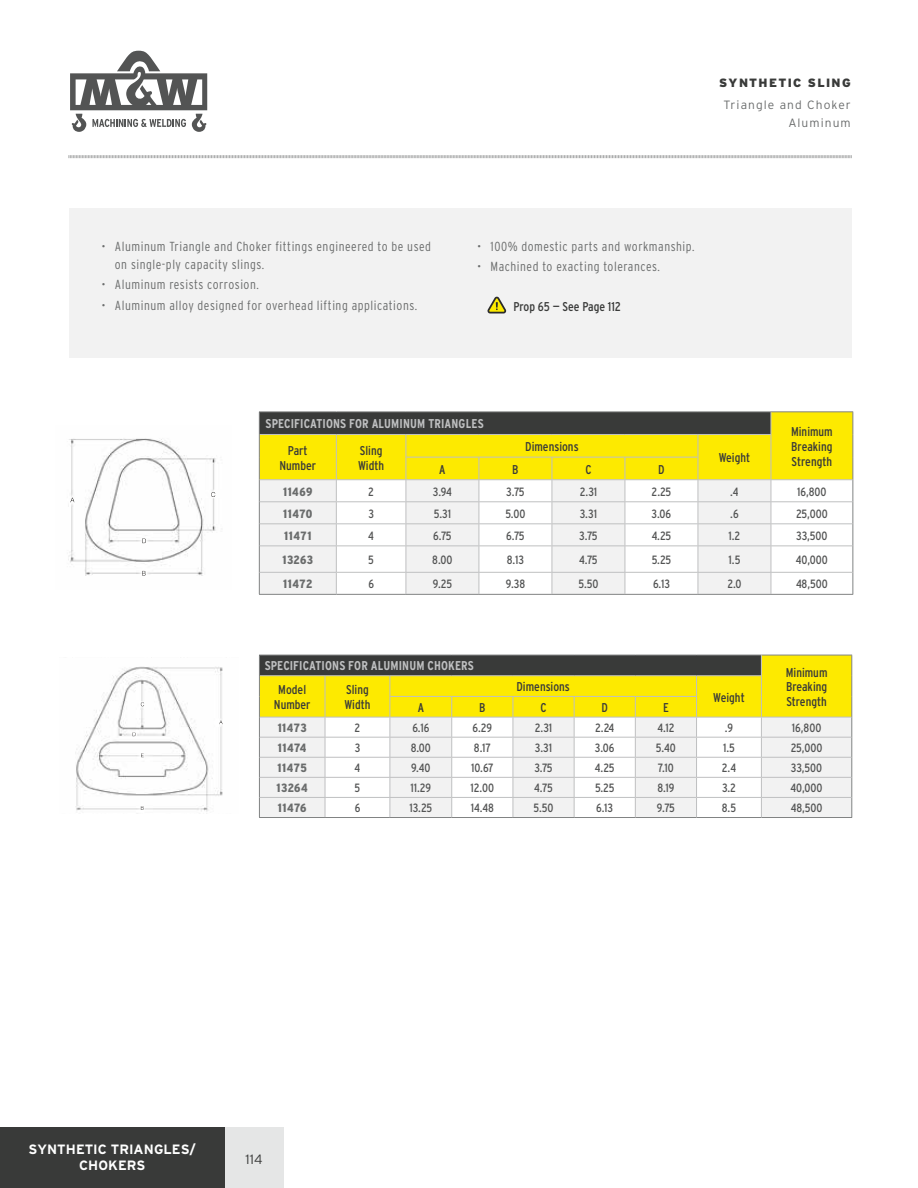
<style>
.page{position:relative;width:918px;height:1188px;background:#fff}
.page>*{position:absolute;margin:0;border:0;box-sizing:border-box;transform-origin:0 0}
.t1{font:700 13.5px/16.2px "Interstate";letter-spacing:.005em;color:#fff;text-align:center}
.t2{font:300 13.5px "Interstate";color:#393a39}
.t3{font:300 13.2px/18px "Interstate Condensed";letter-spacing:.04em;color:#6a6c6c}
.t4{font:12.75px/14.5px "Interstate Condensed";color:#393a39;text-align:justify}
.t5{font:700 12.75px "Interstate Condensed";letter-spacing:.01em;color:#bfc0c1}
.t6{font:12px "Interstate Condensed";color:#535454}
.t7{font:900 12px "Interstate Condensed";letter-spacing:.05em;color:#6a6c6c}
.t8{font:300 12px/18px "Interstate";letter-spacing:.09em;color:#6a6c6c;text-align:right}
.t9{font:900 12px "Interstate";letter-spacing:.11em;color:#393a39}
</style>
<div class="page">
<div style="left:0;top:1127px;width:225px;height:61px;background:#393a39"></div>
<div style="left:225px;top:1127px;width:59px;height:61px;background:#e5e6e6"></div>
<svg style="left:70px;top:51px;width:137px;height:81px"></svg>
<svg style="left:68px;top:155px;width:784px;height:4px"></svg>
<div style="left:69px;top:208px;width:783px;height:149px;background:#f2f2f2"></div>
<img style="left:68px;top:438px;width:148px;height:138px">
<svg style="left:70px;top:498px;width:4px;height:4px"></svg>
<svg style="left:211px;top:492px;width:4px;height:5px"></svg>
<svg style="left:142px;top:538px;width:4px;height:5px"></svg>
<svg style="left:142px;top:571px;width:4px;height:5px"></svg>
<img style="left:75px;top:666px;width:148px;height:146px">
<svg style="left:141px;top:753px;width:3px;height:4px"></svg>
<svg style="left:133px;top:732px;width:3px;height:4px"></svg>
<svg style="left:141px;top:702px;width:3px;height:4px"></svg>
<svg style="left:219px;top:720px;width:4px;height:4px"></svg>
<svg style="left:141px;top:806px;width:3px;height:4px"></svg>
<hr style="left:259px;top:817px;width:66px;height:1px;background:#818383">
<hr style="left:325px;top:817px;width:65px;height:1px;background:#818383">
<hr style="left:390px;top:817px;width:62px;height:1px;background:#818383">
<hr style="left:452px;top:817px;width:61px;height:1px;background:#818383">
<hr style="left:513px;top:817px;width:61px;height:1px;background:#818383">
<hr style="left:574px;top:817px;width:61px;height:1px;background:#818383">
<hr style="left:635px;top:817px;width:62px;height:1px;background:#818383">
<hr style="left:697px;top:817px;width:64px;height:1px;background:#818383">
<hr style="left:761px;top:817px;width:91px;height:1px;background:#818383">
<svg style="left:259px;top:655px;width:593px;height:162px"></svg>
<hr style="left:259px;top:411px;width:77px;height:1px;background:#818383">
<hr style="left:336px;top:411px;width:70px;height:1px;background:#818383">
<hr style="left:406px;top:411px;width:73px;height:1px;background:#818383">
<hr style="left:479px;top:411px;width:73px;height:1px;background:#818383">
<hr style="left:552px;top:411px;width:73px;height:1px;background:#818383">
<hr style="left:625px;top:411px;width:73px;height:1px;background:#818383">
<hr style="left:698px;top:411px;width:73px;height:1px;background:#818383">
<hr style="left:771px;top:411px;width:82px;height:1px;background:#818383">
<hr style="left:259px;top:594px;width:77px;height:1px;background:#818383">
<hr style="left:336px;top:594px;width:70px;height:1px;background:#818383">
<hr style="left:406px;top:594px;width:73px;height:1px;background:#818383">
<hr style="left:479px;top:594px;width:73px;height:1px;background:#818383">
<hr style="left:552px;top:594px;width:73px;height:1px;background:#818383">
<hr style="left:625px;top:594px;width:73px;height:1px;background:#818383">
<hr style="left:698px;top:594px;width:73px;height:1px;background:#818383">
<hr style="left:771px;top:594px;width:82px;height:1px;background:#818383">
<svg style="left:259px;top:412px;width:594px;height:182px"></svg>
<svg style="left:487px;top:296px;width:20px;height:18px"></svg>
<p class="t9" style="left:719px;top:76px;width:133px">SYNTHETIC SLING</p>
<p class="t8" style="left:724px;top:96px;width:129px">Triangle and Choker<br>Aluminum</p>
<p class="t3" style="left:115px;top:237px;width:318px;text-indent:-14px">• Aluminum Triangle and Choker fittings engineered to be used on single-ply capacity slings.</p>
<p class="t3" style="left:101px;top:276px;width:159px">• Aluminum resists corrosion.</p>
<p class="t3" style="left:101px;top:296px;width:317px">• Aluminum alloy designed for overhead lifting applications.</p>
<p class="t3" style="left:477px;top:237px;width:219px">• 100% domestic parts and workmanship.</p>
<p class="t3" style="left:477px;top:258px;width:184px">• Machined to exacting tolerances.</p>
<p class="t4" style="left:514px;top:299px;width:109px">Prop 65 — See Page 112</p>
<p class="t5" style="left:266px;top:417px;width:220px">SPECIFICATIONS FOR ALUMINUM TRIANGLES</p>
<p class="t4" style="left:279px;top:443px;width:38px;text-align:center">Part<br>Number</p>
<p class="t4" style="left:358px;top:443px;width:28px">Sling<br>Width</p>
<p class="t4" style="left:525px;top:439px;width:55px">Dimensions</p>
<p class="t4" style="left:439px;top:462px;width:8px">A</p>
<p class="t4" style="left:512px;top:462px;width:8px">B</p>
<p class="t4" style="left:585px;top:462px;width:8px">C</p>
<p class="t4" style="left:658px;top:462px;width:8px">D</p>
<p class="t4" style="left:719px;top:450px;width:33px">Weight</p>
<p class="t4" style="left:791px;top:424px;width:43px">Minimum Breaking Strength</p>
<p class="t7" style="left:283px;top:485px;width:31px">11469</p>
<p class="t6" style="left:368px;top:485px;width:7px">2</p>
<p class="t6" style="left:433px;top:485px;width:20px">3.94</p>
<p class="t6" style="left:506px;top:485px;width:20px">3.75</p>
<p class="t6" style="left:580px;top:485px;width:19px">2.31</p>
<p class="t6" style="left:652px;top:485px;width:21px">2.25</p>
<p class="t6" style="left:730px;top:485px;width:10px">.4</p>
<p class="t6" style="left:797px;top:485px;width:31px">16,800</p>
<p class="t7" style="left:283px;top:507px;width:31px">11470</p>
<p class="t6" style="left:368px;top:507px;width:7px">3</p>
<p class="t6" style="left:434px;top:507px;width:19px">5.31</p>
<p class="t6" style="left:505px;top:507px;width:22px">5.00</p>
<p class="t6" style="left:580px;top:507px;width:19px">3.31</p>
<p class="t6" style="left:652px;top:507px;width:21px">3.06</p>
<p class="t6" style="left:730px;top:507px;width:10px">.6</p>
<p class="t6" style="left:796px;top:507px;width:33px">25,000</p>
<p class="t7" style="left:284px;top:529px;width:29px">11471</p>
<p class="t6" style="left:368px;top:529px;width:7px">4</p>
<p class="t6" style="left:433px;top:529px;width:20px">6.75</p>
<p class="t6" style="left:506px;top:529px;width:20px">6.75</p>
<p class="t6" style="left:579px;top:529px;width:20px">3.75</p>
<p class="t6" style="left:652px;top:529px;width:21px">4.25</p>
<p class="t6" style="left:729px;top:529px;width:13px">1.2</p>
<p class="t6" style="left:796px;top:529px;width:33px">33,500</p>
<p class="t7" style="left:282px;top:553px;width:32px">13263</p>
<p class="t6" style="left:368px;top:553px;width:7px">5</p>
<p class="t6" style="left:432px;top:553px;width:22px">8.00</p>
<p class="t6" style="left:507px;top:553px;width:19px">8.13</p>
<p class="t6" style="left:579px;top:553px;width:20px">4.75</p>
<p class="t6" style="left:652px;top:553px;width:21px">5.25</p>
<p class="t6" style="left:729px;top:553px;width:13px">1.5</p>
<p class="t6" style="left:796px;top:553px;width:34px">40,000</p>
<p class="t7" style="left:283px;top:577px;width:31px">11472</p>
<p class="t6" style="left:368px;top:577px;width:7px">6</p>
<p class="t6" style="left:433px;top:577px;width:21px">9.25</p>
<p class="t6" style="left:506px;top:577px;width:21px">9.38</p>
<p class="t6" style="left:578px;top:577px;width:21px">5.50</p>
<p class="t6" style="left:653px;top:577px;width:18px">6.13</p>
<p class="t6" style="left:727px;top:577px;width:16px">2.0</p>
<p class="t6" style="left:796px;top:577px;width:33px">48,500</p>
<p class="t5" style="left:265px;top:659px;width:211px">SPECIFICATIONS FOR ALUMINUM CHOKERS</p>
<p class="t4" style="left:274px;top:682px;width:38px;text-align:center">Model<br>Number</p>
<p class="t4" style="left:344px;top:682px;width:28px">Sling<br>Width</p>
<p class="t4" style="left:517px;top:679px;width:55px">Dimensions</p>
<p class="t4" style="left:418px;top:700px;width:8px">A</p>
<p class="t4" style="left:479px;top:700px;width:8px">B</p>
<p class="t4" style="left:540px;top:700px;width:8px">C</p>
<p class="t4" style="left:602px;top:700px;width:8px">D</p>
<p class="t4" style="left:663px;top:700px;width:7px">E</p>
<p class="t4" style="left:713px;top:690px;width:33px">Weight</p>
<p class="t4" style="left:786px;top:665px;width:43px">Minimum Breaking Strength</p>
<p class="t7" style="left:278px;top:721px;width:31px">11473</p>
<p class="t6" style="left:355px;top:721px;width:7px">2</p>
<p class="t6" style="left:412px;top:721px;width:18px">6.16</p>
<p class="t6" style="left:473px;top:721px;width:21px">6.29</p>
<p class="t6" style="left:535px;top:721px;width:19px">2.31</p>
<p class="t6" style="left:595px;top:721px;width:21px">2.24</p>
<p class="t6" style="left:657px;top:721px;width:18px">4.12</p>
<p class="t6" style="left:725px;top:721px;width:10px">.9</p>
<p class="t6" style="left:792px;top:721px;width:31px">16,800</p>
<p class="t7" style="left:278px;top:741px;width:30px">11474</p>
<p class="t6" style="left:355px;top:741px;width:7px">3</p>
<p class="t6" style="left:411px;top:741px;width:22px">8.00</p>
<p class="t6" style="left:474px;top:741px;width:18px">8.17</p>
<p class="t6" style="left:535px;top:741px;width:19px">3.31</p>
<p class="t6" style="left:595px;top:741px;width:21px">3.06</p>
<p class="t6" style="left:656px;top:741px;width:21px">5.40</p>
<p class="t6" style="left:723px;top:741px;width:13px">1.5</p>
<p class="t6" style="left:791px;top:741px;width:33px">25,000</p>
<p class="t7" style="left:278px;top:761px;width:31px">11475</p>
<p class="t6" style="left:355px;top:761px;width:7px">4</p>
<p class="t6" style="left:411px;top:761px;width:21px">9.40</p>
<p class="t6" style="left:471px;top:761px;width:24px">10.67</p>
<p class="t6" style="left:534px;top:761px;width:20px">3.75</p>
<p class="t6" style="left:595px;top:761px;width:21px">4.25</p>
<p class="t6" style="left:658px;top:761px;width:17px">7.10</p>
<p class="t6" style="left:722px;top:761px;width:16px">2.4</p>
<p class="t6" style="left:791px;top:761px;width:33px">33,500</p>
<p class="t7" style="left:277px;top:781px;width:33px">13264</p>
<p class="t6" style="left:355px;top:781px;width:7px">5</p>
<p class="t6" style="left:411px;top:781px;width:22px">11.29</p>
<p class="t6" style="left:471px;top:781px;width:25px">12.00</p>
<p class="t6" style="left:534px;top:781px;width:20px">4.75</p>
<p class="t6" style="left:595px;top:781px;width:21px">5.25</p>
<p class="t6" style="left:657px;top:781px;width:19px">8.19</p>
<p class="t6" style="left:722px;top:781px;width:15px">3.2</p>
<p class="t6" style="left:791px;top:781px;width:34px">40,000</p>
<p class="t7" style="left:278px;top:801px;width:30px">11476</p>
<p class="t6" style="left:355px;top:801px;width:7px">6</p>
<p class="t6" style="left:410px;top:801px;width:24px">13.25</p>
<p class="t6" style="left:471px;top:801px;width:24px">14.48</p>
<p class="t6" style="left:534px;top:801px;width:21px">5.50</p>
<p class="t6" style="left:596px;top:801px;width:18px">6.13</p>
<p class="t6" style="left:657px;top:801px;width:20px">9.75</p>
<p class="t6" style="left:722px;top:801px;width:16px">8.5</p>
<p class="t6" style="left:791px;top:801px;width:33px">48,500</p>
<p class="t1" style="left:29px;top:1141px;width:169px">SYNTHETIC TRIANGLES/<br>CHOKERS</p>
<p class="t2" style="left:245px;top:1152px;width:19px">114</p>
</div>
